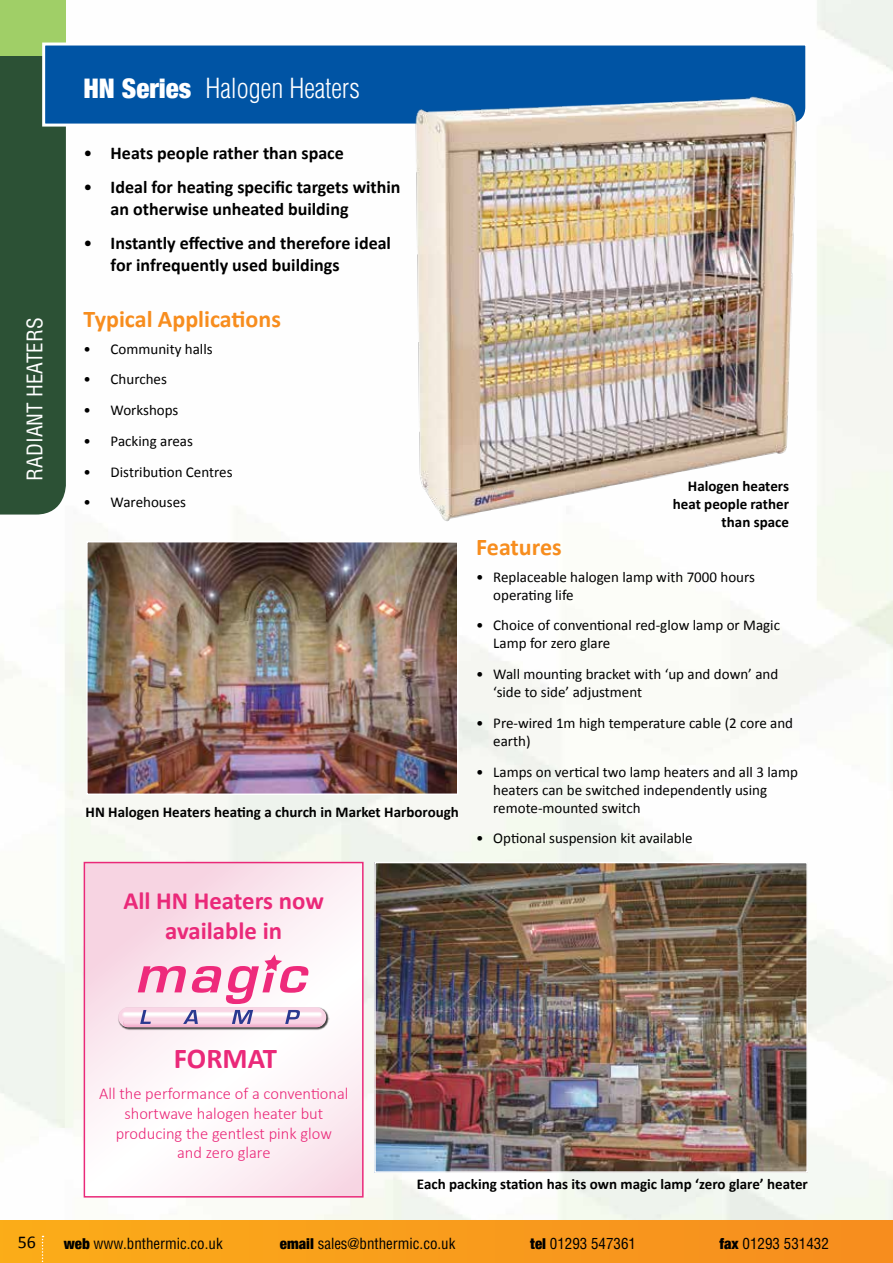
<style>
.page{position:relative;width:893px;height:1263px;background:#fff}
.page>*{position:absolute;margin:0;border:0;box-sizing:border-box;transform-origin:0 0}
.t1{font:700 28.8px "Calibri";color:#ea2979}
.t2{font:300 condensed 27px "Helvetica";color:#fff}
.t3{font:700 24.75px/29.7px "Calibri";color:#ea2979;text-align:center}
.t4{font:700 24px "Calibri";color:#f78d1e}
.t5{font:condensed 21px "Helvetica";color:#fff}
.t6{font:700 18px/21.6px "Calibri";color:#000}
.t7{font:18px "Calibri";color:#000}
.t8{font:300 16.5px/19.8px "Calibri";color:#ea2979;text-align:center}
.t9{font:15px/18px "Calibri";color:#000}
.t10{font:700 15px/18px "Calibri";color:#000;text-align:right}
.t11{font:condensed 15px "Helvetica";color:#000}
.s1{font-family:"Helvetica Neue";font-weight:900}
.s2{font-weight:400}
</style>
<div class="page">
<div style="left:0;top:55px;width:66px;height:459px;background:#2c5135"></div>
<div style="left:0;top:1220px;width:893px;height:43px;background:linear-gradient(to right,#fbac19,#f68d1f)"></div>
<svg style="left:42px;top:1236px;width:2px;height:27px"></svg>
<div style="left:0;top:0;width:66px;height:55px;background:#a0cf67"></div>
<svg style="left:41px;top:42px;width:765px;height:86px;background:#1763ab"></svg>
<svg style="left:87px;top:865px;width:274px;height:329px"></svg>
<div style="left:84px;top:862px;width:280px;height:335px;border:2px solid #ea2979"></div>
<svg style="left:138px;top:966px;width:48px;height:26px"></svg>
<img style="left:118px;top:1006px;width:212px;height:25px">
<div style="left:118px;top:1007px;width:208px;height:20px;background:#f9d5e5;border-radius:10px"></div>
<div style="left:124px;top:1021px;width:197px;height:5px;background:#f4b1d0;border-radius:2px"></div>
<hr style="left:124px;top:1021px;width:198px;height:4px;background:#f6bed7;border-radius:2px">
<hr style="left:124px;top:1021px;width:198px;height:3px;background:#f8cbe0">
<hr style="left:124px;top:1021px;width:199px;height:2px;background:#f9d5e5">
<div style="left:122px;top:1012px;width:200px;height:6px;background:#fadcea;border-radius:3px"></div>
<div style="left:122px;top:1012px;width:200px;height:5px;background:#fbe4ef;border-radius:2px"></div>
<div style="left:123px;top:1012px;width:199px;height:5px;background:#fce9f1;border-radius:2px"></div>
<hr style="left:123px;top:1012px;width:198px;height:4px;background:#fdeff5;border-radius:2px">
<hr style="left:123px;top:1013px;width:198px;height:3px;background:#fdf3f7;border-radius:2px">
<hr style="left:124px;top:1013px;width:197px;height:2px;background:#fffbfc">
<hr style="left:124px;top:1013px;width:196px;height:2px;background:#fff">
<svg style="left:140px;top:1010px;width:11px;height:14px"></svg>
<svg style="left:183px;top:1010px;width:15px;height:14px"></svg>
<svg style="left:232px;top:1010px;width:21px;height:14px"></svg>
<svg style="left:285px;top:1010px;width:15px;height:14px"></svg>
<svg style="left:192px;top:954px;width:116px;height:50px"></svg>
<img style="left:377px;top:865px;width:428px;height:305px">
<div style="left:374px;top:862px;width:434px;height:311px;border:2px solid #fff"></div>
<img style="left:413px;top:92px;width:389px;height:432px">
<img style="left:89px;top:544px;width:366px;height:248px">
<div style="left:86px;top:541px;width:372px;height:254px;border:2px solid #fff"></div>
<h2 class="t2" style="left:83px;top:71px;width:278px"><span class="s1">HN Series</span> Halogen Heaters</h2>
<h3 class="t5" style="left:22px;top:480px;width:164px;rotate:-90deg">RADIANT HEATERS</h3>
<p class="t6" style="left:84px;top:141px;width:262px"><span class="s2">•</span> Heats people rather than space</p>
<p class="t6" style="left:111px;top:176px;width:291px;text-indent:-27px"><span class="s2">•</span> Ideal for heating specific targets within an otherwise unheated building</p>
<p class="t6" style="left:111px;top:232px;width:282px;text-indent:-27px"><span class="s2">•</span> Instantly effective and therefore ideal for infrequently used buildings</p>
<h3 class="t4" style="left:84px;top:302px;width:199px">Typical Applications</h3>
<p class="t9" style="left:84px;top:339px;width:131px">• Community halls</p>
<p class="t9" style="left:84px;top:370px;width:85px">• Churches</p>
<p class="t9" style="left:84px;top:401px;width:96px">• Workshops</p>
<p class="t9" style="left:84px;top:432px;width:111px">• Packing areas</p>
<p class="t9" style="left:84px;top:462px;width:150px">• Distribution Centres</p>
<p class="t9" style="left:84px;top:493px;width:104px">• Warehouses</p>
<p class="t10" style="left:86px;top:802px;width:375px">HN Halogen Heaters heating a church in Market Harborough</p>
<h3 class="t3" style="left:123px;top:885px;width:202px">All HN Heaters now available in</h3>
<p class="t10" style="left:673px;top:476px;width:118px">Halogen heaters heat people rather than space</p>
<h3 class="t4" style="left:476px;top:530px;width:87px">Features</h3>
<p class="t9" style="left:493px;top:567px;width:263px;text-indent:-17px">• Replaceable halogen lamp with 7000 hours operating life</p>
<p class="t9" style="left:493px;top:616px;width:288px;text-indent:-17px">• Choice of conventional red-glow lamp or Magic<br>Lamp for zero glare</p>
<p class="t9" style="left:493px;top:665px;width:287px;text-indent:-17px">• Wall mounting bracket with ‘up and down’ and ‘side to side’ adjustment</p>
<p class="t9" style="left:493px;top:713px;width:301px;text-indent:-17px">• Pre-wired 1m high temperature cable (2 core and earth)</p>
<p class="t9" style="left:493px;top:762px;width:306px;text-indent:-17px">• Lamps on vertical two lamp heaters and all 3 lamp heaters can be switched independently using remote-mounted switch</p>
<p class="t9" style="left:476px;top:829px;width:218px">• Optional suspension kit available</p>
<h1 class="t1" style="left:174px;top:1038px;width:105px">FORMAT</h1>
<p class="t8" style="left:99px;top:1083px;width:251px">All the performance of a conventional shortwave halogen heater but producing the gentlest pink glow<br>and zero glare</p>
<p class="t10" style="left:417px;top:1174px;width:393px">Each packing station has its own magic lamp ‘zero glare’ heater</p>
<p class="t7" style="left:18px;top:1229px;width:20px">56</p>
<p class="t11" style="left:64px;top:1234px;width:160px"><span class="s1">web</span> www.bnthermic.co.uk</p>
<p class="t11" style="left:280px;top:1234px;width:177px"><span class="s1">email</span> sales@bnthermic.co.uk</p>
<p class="t11" style="left:530px;top:1234px;width:107px"><span class="s1">tel</span> 01293 547361</p>
<p class="t11" style="left:719px;top:1234px;width:111px"><span class="s1">fax</span> 01293 531432</p>
</div>
